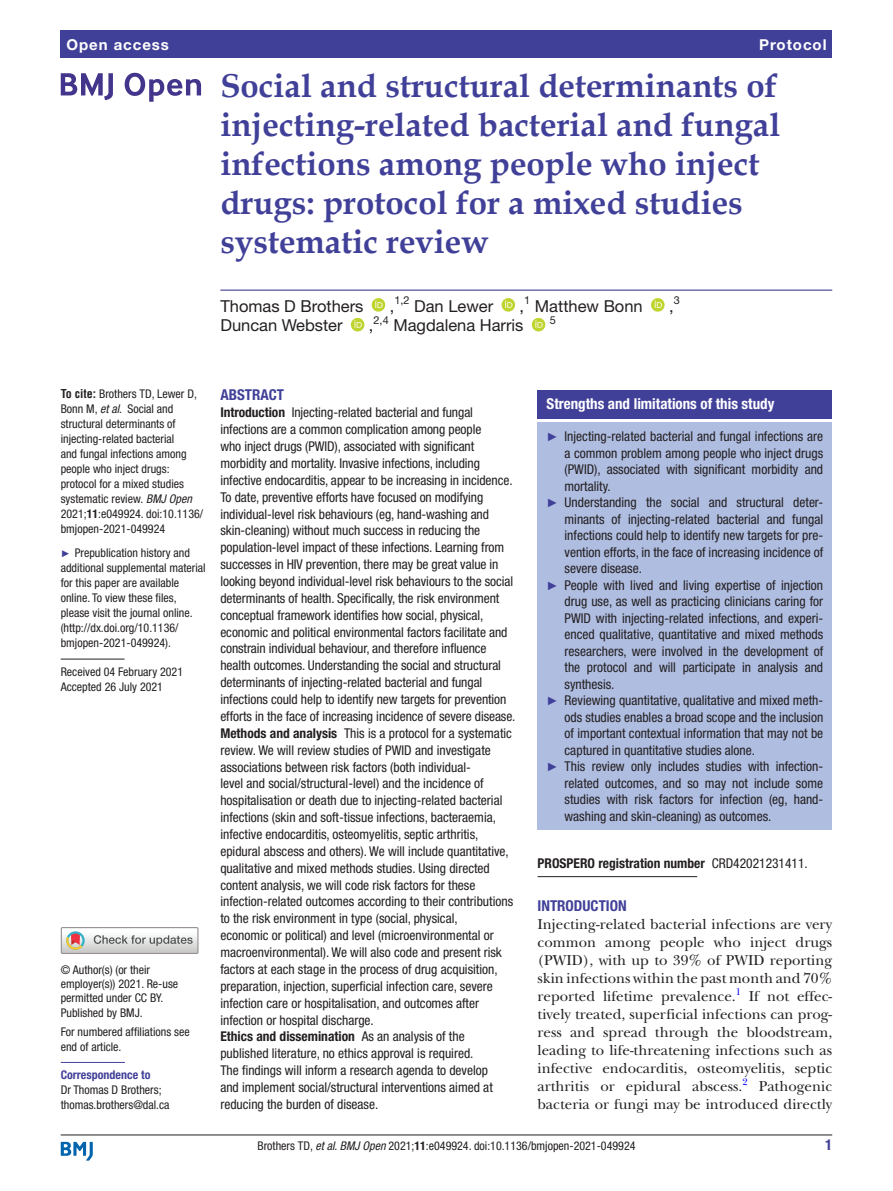
<style>
.page{position:relative;width:893px;height:1191px;background:#fff}
.page>*{position:absolute;margin:0;border:0;box-sizing:border-box;transform-origin:0 0}
.t1{font:700 33px/39px "Book Antiqua";color:#414099}
.t2{font:16.5px "Helvetica Neue LT Std";color:#231f20}
.t3{font:15px/18px "New Baskerville";color:#231f20;text-align:justify}
.t4{font:700 condensed 15px "Helvetica Neue LT Std";color:#fff}
.t5{font:700 condensed 15px "Helvetica Neue LT Std";color:#414099}
.t6{font:700 15px "Helvetica Neue LT Std";letter-spacing:.065em;color:#fff}
.t7{font:condensed 13.5px/16.8px "Helvetica Neue LT Std";color:#231f20}
.t8{font:700 condensed 13.5px "Helvetica Neue LT Std";color:#231f20}
.t9{font:condensed 12px/15px "Helvetica Neue LT Std";color:#231f20}
.t10{font:700 condensed 12px "Helvetica Neue LT Std";color:#414099}
.t11{font:10.95px "Helvetica Neue LT Std";color:#231f20}
.t12{font:9.9px "New Baskerville";color:#00f}
.s1{font-family:"Helvetica LT Std";font-weight:700}
.s2{font-style:italic}
.s3{font-weight:700}
.s4{font-family:"Arial";font-stretch:normal;font-size:9.75px;color:#414099}
.s5{font-family:"Arial";font-stretch:normal;font-size:12px;color:#414099}
.s6{font-weight:400}
</style>
<div class="page">
<hr style="left:61px;top:1134px;width:771px;height:1px;background:#231f20">
<svg style="left:61px;top:1141px;width:32px;height:19px"></svg>
<div style="left:61px;top:31px;width:771px;height:27px;background:#414099"></div>
<hr style="left:220px;top:289px;width:612px;height:2px;background:#414099">
<svg style="left:372px;top:298px;width:13px;height:14px"></svg>
<svg style="left:502px;top:298px;width:13px;height:14px"></svg>
<svg style="left:651px;top:298px;width:14px;height:14px"></svg>
<svg style="left:351px;top:318px;width:13px;height:13px"></svg>
<svg style="left:532px;top:318px;width:13px;height:13px"></svg>
<hr style="left:61px;top:658px;width:64px;height:1px;background:#231f20">
<hr style="left:61px;top:1062px;width:64px;height:1px;background:#414099">
<svg style="left:61px;top:73px;width:52px;height:27px"></svg>
<svg style="left:125px;top:73px;width:76px;height:29px"></svg>
<div style="left:61px;top:927px;width:138px;height:27px;border:1px solid #969090"></div>
<svg style="left:61px;top:927px;width:137px;height:26px"></svg>
<hr style="left:538px;top:876px;width:159px;height:1px;background:#231f20">
<div style="left:538px;top:390px;width:294px;height:28px;background:#414099"></div>
<div style="left:538px;top:422px;width:294px;height:408px;background:#afbde1"></div>
<p class="t6" style="left:66px;top:35px;width:104px">Open access</p>
<p class="t6" style="left:759px;top:35px;width:69px">Protocol</p>
<h1 class="t1" style="left:220px;top:66px;width:561px">Social and structural determinants of injecting-related bacterial and fungal infections among people who inject drugs: protocol for a mixed studies systematic review</h1>
<p class="t2" style="left:220px;top:296px;width:145px">Thomas D Brothers</p>
<p class="t2" style="left:390px;top:296px;width:6px">,</p>
<p class="t11" style="left:394px;top:294px;width:17px">1,2</p>
<p class="t2" style="left:414px;top:296px;width:81px">Dan Lewer</p>
<p class="t11" style="left:524px;top:294px;width:8px">1</p>
<p class="t2" style="left:535px;top:296px;width:109px">Matthew Bonn</p>
<p class="t11" style="left:674px;top:294px;width:8px">3</p>
<p class="t2" style="left:520px;top:296px;width:6px">,</p>
<p class="t2" style="left:669px;top:296px;width:6px">,</p>
<p class="t2" style="left:220px;top:316px;width:124px">Duncan Webster</p>
<p class="t11" style="left:374px;top:313px;width:17px">2,4</p>
<p class="t2" style="left:393px;top:316px;width:132px">Magdalena Harris</p>
<p class="t11" style="left:550px;top:313px;width:8px">5</p>
<p class="t2" style="left:369px;top:316px;width:6px">,</p>
<p class="t9" style="left:61px;top:386px;width:144px"><span class="s1">To cite:</span> Brothers TD, Lewer D,<br>Bonn M, <span class="s2">et al</span>. Social and structural determinants of injecting-related bacterial<br>and fungal infections among people who inject drugs: protocol for a mixed studies systematic review. <span class="s2">BMJ Open<br></span>2021;<span class="s3">11</span>:e049924. doi:10.1136/ bmjopen-2021-049924</p>
<p class="t9" style="left:61px;top:545px;width:146px"><span class="s4">►</span> Prepublication history and additional supplemental material for this paper are available online. To view these files, please visit the journal online. (http://dx.doi.org/10.1136/ bmjopen-2021-049924).</p>
<p class="t9" style="left:61px;top:664px;width:124px">Received 04 February 2021<br>Accepted 26 July 2021</p>
<p class="t9" style="left:61px;top:962px;width:119px;line-height:14.4px">© Author(s) (or their employer(s)) 2021. Re-use permitted under CC BY.<br>Published by BMJ.</p>
<p class="t9" style="left:61px;top:1024px;width:130px">For numbered affiliations see end of article.</p>
<p class="t10" style="left:61px;top:1067px;width:91px">Correspondence to</p>
<p class="t9" style="left:61px;top:1082px;width:110px">Dr Thomas D Brothers; thomas.brothers@dal.ca</p>
<p class="t5" style="left:220px;top:386px;width:65px">ABSTRACT</p>
<p class="t7" style="left:220px;top:404px;width:297px"><span class="s3">Introduction</span> Injecting-related bacterial and fungal infections are a common complication among people<br>who inject drugs (PWID), associated with significant morbidity and mortality. Invasive infections, including infective endocarditis, appear to be increasing in incidence.<br>To date, preventive efforts have focused on modifying individual-level risk behaviours (eg, hand-washing and skin-cleaning) without much success in reducing the population-level impact of these infections. Learning from successes in HIV prevention, there may be great value in looking beyond individual-level risk behaviours to the social determinants of health. Specifically, the risk environment conceptual framework identifies how social, physical, economic and political environmental factors facilitate and constrain individual behaviour, and therefore influence health outcomes. Understanding the social and structural determinants of injecting-related bacterial and fungal infections could help to identify new targets for prevention efforts in the face of increasing incidence of severe disease.<br><span class="s3">Methods and analysis</span> This is a protocol for a systematic review. We will review studies of PWID and investigate associations between risk factors (both individual-<br>level and social/structural-level) and the incidence of hospitalisation or death due to injecting-related bacterial infections (skin and soft-tissue infections, bacteraemia, infective endocarditis, osteomyelitis, septic arthritis, epidural abscess and others). We will include quantitative, qualitative and mixed methods studies. Using directed content analysis, we will code risk factors for these infection-related outcomes according to their contributions to the risk environment in type (social, physical,<br>economic or political) and level (microenvironmental or macroenvironmental). We will also code and present risk factors at each stage in the process of drug acquisition, preparation, injection, superficial infection care, severe infection care or hospitalisation, and outcomes after infection or hospital discharge.<br><span class="s3">Ethics and dissemination</span> As an analysis of the published literature, no ethics approval is required.<br>The findings will inform a research agenda to develop<br>and implement social/structural interventions aimed at reducing the burden of disease.</p>
<p class="t4" style="left:547px;top:395px;width:229px">Strengths and limitations of this study</p>
<p class="t7" style="left:547px;top:428px;width:278px"><span class="s5">►</span> Injecting-related bacterial and fungal infections are</p>
<p class="t7" style="left:565px;top:444px;width:260px">a common problem among people who inject drugs</p>
<p class="t7" style="left:565px;top:461px;width:260px">(PWID), associated with significant morbidity and</p>
<p class="t7" style="left:565px;top:477px;width:48px">mortality.</p>
<p class="t7" style="left:547px;top:494px;width:278px"><span class="s5">►</span> Understanding the social and structural deter-</p>
<p class="t7" style="left:565px;top:510px;width:260px">minants of injecting-related bacterial and fungal</p>
<p class="t7" style="left:565px;top:527px;width:260px">infections could help to identify new targets for pre-</p>
<p class="t7" style="left:565px;top:543px;width:260px">vention efforts, in the face of increasing incidence of</p>
<p class="t7" style="left:565px;top:560px;width:79px">severe disease.</p>
<p class="t7" style="left:547px;top:576px;width:278px"><span class="s5">►</span> People with lived and living expertise of injection</p>
<p class="t7" style="left:565px;top:593px;width:260px">drug use, as well as practicing clinicians caring for</p>
<p class="t7" style="left:565px;top:609px;width:260px">PWID with injecting-related infections, and experi-</p>
<p class="t7" style="left:565px;top:626px;width:260px">enced qualitative, quantitative and mixed methods</p>
<p class="t7" style="left:565px;top:642px;width:260px">researchers, were involved in the development of</p>
<p class="t7" style="left:565px;top:659px;width:260px">the protocol and will participate in analysis and</p>
<p class="t7" style="left:565px;top:675px;width:51px">synthesis.</p>
<p class="t7" style="left:547px;top:692px;width:278px"><span class="s5">►</span> Reviewing quantitative, qualitative and mixed meth-</p>
<p class="t7" style="left:565px;top:708px;width:260px">ods studies enables a broad scope and the inclusion</p>
<p class="t7" style="left:565px;top:725px;width:260px">of important contextual information that may not be</p>
<p class="t7" style="left:565px;top:741px;width:192px">captured in quantitative studies alone.</p>
<p class="t7" style="left:547px;top:758px;width:278px"><span class="s5">►</span> This review only includes studies with infection-</p>
<p class="t7" style="left:565px;top:774px;width:260px">related outcomes, and so may not include some</p>
<p class="t7" style="left:565px;top:791px;width:260px">studies with risk factors for infection (eg, hand-</p>
<p class="t7" style="left:565px;top:807px;width:208px">washing and skin-cleaning) as outcomes.</p>
<p class="t8" style="left:538px;top:854px;width:272px">PROSPERO registration number <span class="s6">CRD42021231411.</span></p>
<p class="t5" style="left:538px;top:897px;width:91px">INTRODUCTION</p>
<p class="t3" style="left:538px;top:915px;width:296px">Injecting-related bacterial infections are very common among people who inject drugs (PWID), with up to 39% of PWID reporting skin infections within the past month and 70% reported lifetime prevalence.</p>
<p class="t12" style="left:736px;top:985px;width:7px">1</p>
<p class="t3" style="left:538px;top:987px;width:296px;text-indent:211px">If not effec&shy;tively treated, superficial infections can prog&shy;ress and spread through the bloodstream, leading to life-threatening infections such as infective endocarditis, osteomyelitis, septic arthritis or epidural abscess.</p>
<p class="t12" style="left:742px;top:1075px;width:7px">2</p>
<p class="t3" style="left:538px;top:1077px;width:296px;text-align:right">Pathogenic<br>bacteria or fungi may be introduced directly</p>
<p class="t9" style="left:257px;top:1137px;width:380px">Brothers TD, <span class="s2">et al</span>. <span class="s2">BMJ Open</span> 2021;<span class="s3">11</span>:e049924. doi:10.1136/bmjopen-2021-049924</p>
<p class="t5" style="left:825px;top:1135px;width:9px">1</p>
</div>
